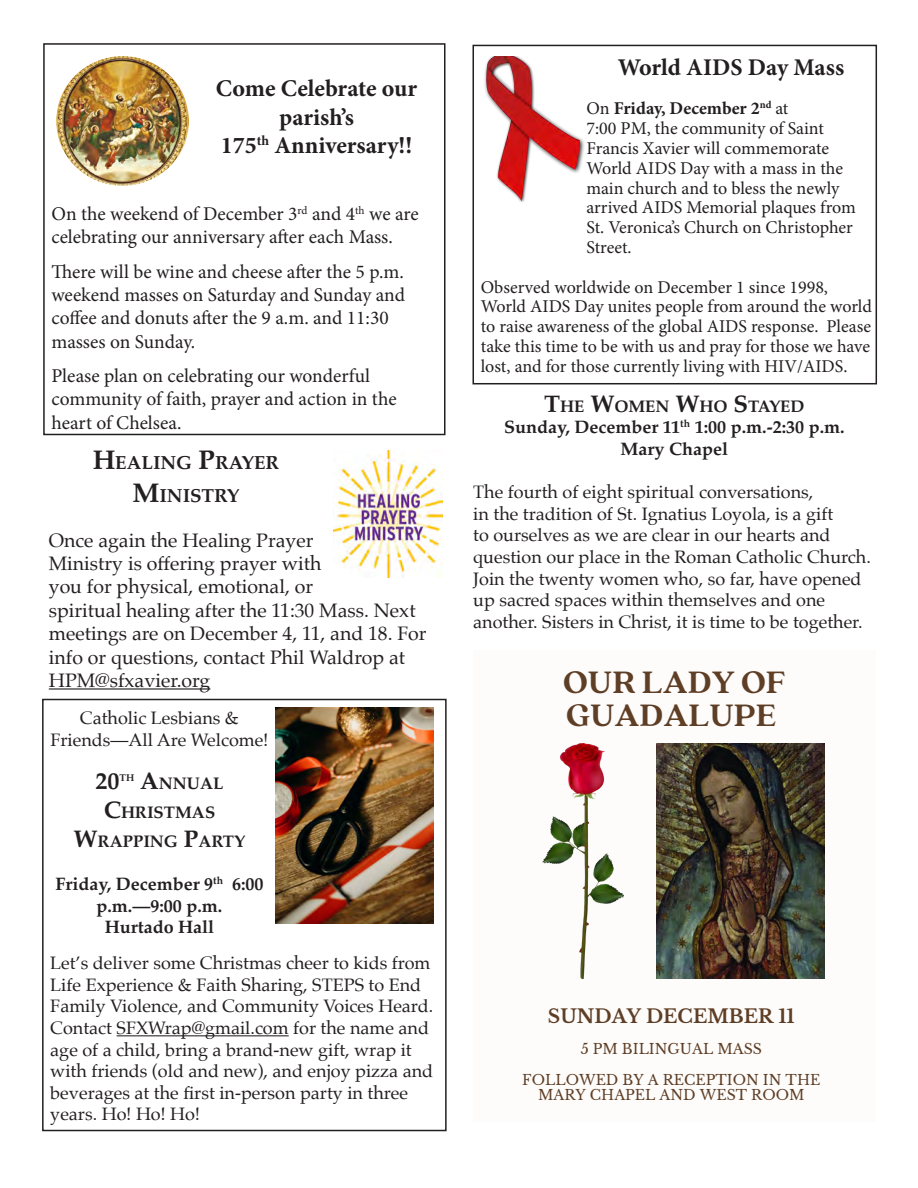
<style>
.page{position:relative;width:918px;height:1188px;background:#fff}
.page>*{position:absolute;margin:0;border:0;box-sizing:border-box;transform-origin:0 0}
.t1{font:700 34.5px/33.6px "Quincy CF";color:#5f3e26}
.t2{font:700 24px/28.8px "Minion Pro";color:#231f20;text-align:center}
.t3{font:700 24px "Palatino";color:#231f20}
.t4{font:19.5px/23.4px "Minion Pro";letter-spacing:-.005em;color:#231f20}
.t5{font:19.5px/23.4px "Palatino";color:#231f20}
.t6{font:700 18.9px/32.4px "Palatino";color:#231f20;text-align:center}
.t7{font:700 18.75px "Libre Baskerville";color:#5f3e26}
.t8{font:18px/21.6px "Palatino";color:#231f20}
.t9{font:18px/19.8px "Minion Pro";color:#231f20}
.t10{font:700 18px/21.6px "Palatino";color:#231f20;text-align:center}
.t11{font:700 18px "Minion Pro";letter-spacing:.005em;color:#231f20}
.t12{font:700 16.8px/28.8px "Palatino";color:#231f20}
.t13{font:14.1px/30.6px "Libre Baskerville";color:#5f3e26;text-align:center}
.t14{font:700 9.75px "Palatino";color:#231f20}
.s1{font-size:27px}
.s2{font-size:24px}
.s3{font-weight:400}
</style>
<div class="page">
<hr style="left:117px;top:1035px;width:172px;height:1px;background:#231f20">
<div style="left:42px;top:699px;width:405px;height:432px;border:2px solid #231f20"></div>
<hr style="left:49px;top:688px;width:161px;height:2px;background:#231f20">
<img style="left:333px;top:451px;width:110px;height:126px">
<div style="left:472px;top:45px;width:405px;height:339px;border:2px solid #231f20"></div>
<img style="left:484px;top:56px;width:100px;height:146px">
<img style="left:275px;top:708px;width:158px;height:216px">
<div style="left:43px;top:43px;width:403px;height:392px;border:2px solid #231f20"></div>
<img style="left:56px;top:56px;width:133px;height:130px">
<div style="left:473px;top:650px;width:403px;height:472px;background:#fdfcfa"></div>
<img style="left:657px;top:744px;width:167px;height:234px">
<img style="left:543px;top:744px;width:81px;height:234px">
<p class="t2" style="left:216px;top:73px;width:203px">Come Celebrate our parish’s</p>
<p class="t2" style="left:221px;top:131px;width:193px">175<sup>th</sup> Anniversary!!</p>
<p class="t4" style="left:51px;top:202px;width:369px">On the weekend of December 3<sup>rd</sup> and 4<sup>th</sup> we are celebrating our anniversary after each Mass.</p>
<p class="t4" style="left:51px;top:260px;width:355px">There will be wine and cheese after the 5 p.m. weekend masses on Saturday and Sunday and coffee and donuts after the 9 a.m. and 11:30 masses on Sunday.</p>
<p class="t4" style="left:51px;top:364px;width:347px">Please plan on celebrating our wonderful community of faith, prayer and action in the heart of Chelsea.</p>
<p class="t6" style="left:93px;top:446px;width:188px"><span class="s1">H</span>EALING <span class="s1">P</span>RAYER<br><span class="s1">M</span>INISTRY</p>
<p class="t5" style="left:49px;top:528px;width:379px">Once again the Healing Prayer<br>Ministry is offering prayer with<br>you for physical, emotional, or<br>spiritual healing after the 11:30 Mass. Next meetings are on December 4, 11, and 18. For info or questions, contact Phil Waldrop at HPM@sfxavier.org</p>
<p class="t8" style="left:51px;top:707px;width:219px;text-align:center">Catholic Lesbians &amp;<br>Friends—All Are Welcome!</p>
<p class="t3" style="left:96px;top:761px;width:26px">20</p>
<p class="t14" style="left:120px;top:770px;width:16px">TH</p>
<p class="t12" style="left:104px;top:769px;width:121px;text-indent:37px"><span class="s2">A</span>NNUAL<br><span class="s2">C</span>HRISTMAS</p>
<p class="t12" style="left:74px;top:826px;width:173px"><span class="s2">W</span>RAPPING <span class="s2">P</span>ARTY</p>
<p class="t10" style="left:55px;top:873px;width:210px">Friday, December 9<sup>th</sup> 6:00 p.m.—9:00 p.m.</p>
<p class="t10" style="left:105px;top:916px;width:111px">Hurtado Hall</p>
<p class="t8" style="left:50px;top:952px;width:384px">Let’s deliver some Christmas cheer to kids from Life Experience &amp; Faith Sharing, STEPS to End Family Violence, and Community Voices Heard.<br>Contact SFXWrap@gmail.com for the name and age of a child, bring a brand-new gift, wrap it with friends (old and new), and enjoy pizza and beverages at the first in-person party in three years. Ho! Ho! Ho!</p>
<p class="t2" style="left:618px;top:52px;width:228px">World AIDS Day Mass</p>
<p class="t11" style="left:586px;top:96px;width:203px"><span class="s3">On</span> Friday, December 2<sup>nd</sup> <span class="s3">at</span></p>
<p class="t9" style="left:586px;top:119px;width:271px">7:00 PM, the community of Saint<br>Francis Xavier will commemorate<br>World AIDS Day with a mass in the main church and to bless the newly arrived AIDS Memorial plaques from<br>St. Veronica’s Church on Christopher<br>Street.</p>
<p class="t9" style="left:481px;top:277px;width:393px">Observed worldwide on December 1 since 1998, World AIDS Day unites people from around the world to raise awareness of the global AIDS response. Please take this time to be with us and pray for those we have lost, and for those currently living with HIV/AIDS.</p>
<p class="t12" style="left:544px;top:391px;width:262px"><span class="s2">T</span>HE <span class="s2">W</span>OMEN <span class="s2">W</span>HO <span class="s2">S</span> TAYED</p>
<p class="t10" style="left:504px;top:416px;width:342px">Sunday, December 11<sup>th</sup> 1:00 p.m.-2:30 p.m.</p>
<p class="t10" style="left:621px;top:438px;width:109px">Mary Chapel</p>
<p class="t8" style="left:473px;top:481px;width:399px">The fourth of eight spiritual conversations,<br>in the tradition of St. Ignatius Loyola, is a gift<br>to ourselves as we are clear in our hearts and question our place in the Roman Catholic Church.<br>Join the twenty women who, so far, have opened up sacred spaces within themselves and one another. Sisters in Christ, it is time to be together.</p>
<p class="t1" style="left:563px;top:665px;width:224px">OUR LADY OF<br>GUADALUPE</p>
<p class="t7" style="left:548px;top:1005px;width:248px">SUNDAY DECEMBER 11</p>
<p class="t13" style="left:522px;top:1034px;width:300px">5 PM BILINGUAL MASS<br>FOLLOWED BY A RECEPTION IN THE</p>
<p class="t13" style="left:538px;top:1080px;width:268px">MARY CHAPEL AND WEST ROOM</p>
</div>
